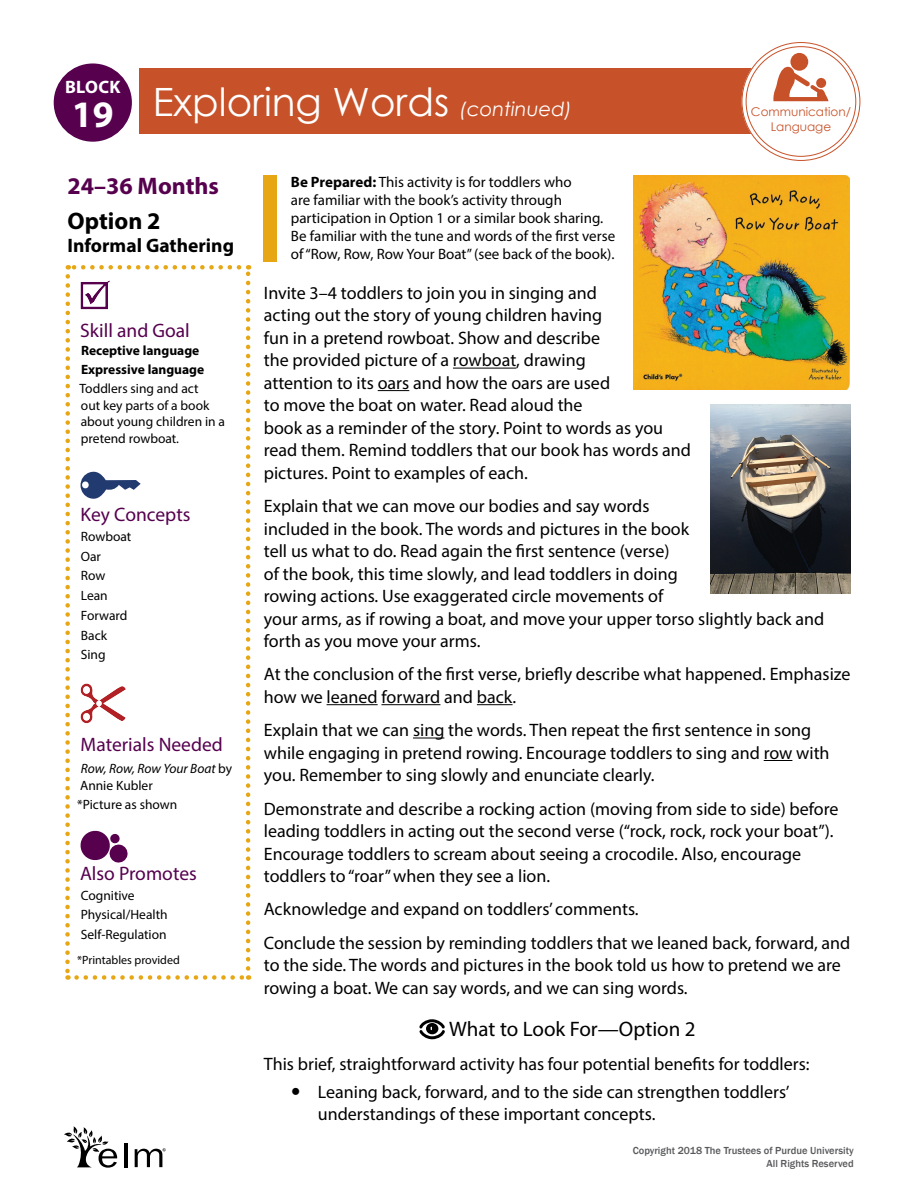
<style>
.page{position:relative;width:918px;height:1188px;background:#fff}
.page>*{position:absolute;margin:0;border:0;box-sizing:border-box;transform-origin:0 0}
.t1{font:39px "Century Gothic";color:#fff}
._1-07_I-T_Age{font:700 24px "Myriad Pro";color:#56004e}
._1-11_I-T_Option_Sub{font:700 24px "Myriad Pro";color:#000}
._4-MISC_What_to_Look{font:21px "Myriad Pro";color:#000}
._2-01_Sidebar_Subhea{font:19.5px "Myriad Pro";color:#56004e}
._1-08_Group_Size{font:700 19.5px "Myriad Pro";color:#000}
._3-13_IT_Body{font:18px/22.5px "Myriad Pro";color:#000}
.t2{font:700 18px "Myriad Pro";letter-spacing:.02em;color:#fff}
._3-IT_MISC_Be_Prepar{font:15px/18px "Myriad Pro";color:#000}
._2-02_Learning_Goal{font:13.5px/16.5px "Myriad Pro";color:#000}
._2-05_I-T_Sidebar_Bo{font:13.5px "Myriad Pro";color:#000}
._2-02a_Skill{font:700 13.5px "Myriad Pro";color:#000}
._2-08_I-T_Key_Concep{font:13.5px "Myriad Pro";color:#000}
._2-07_Shared_Reading{font:italic 13.5px/16.5px "Myriad Pro";color:#000}
.t3{font:12px/14.4px "Century Gothic";color:#c75229;text-align:center}
._2-06_Printable{font:12px "Myriad Pro";color:#000}
.t4{font:500 10.5px/12.6px "Franklin Gothic";color:#58595b;text-align:right}
.s1{font-style:italic;font-size:19.5px}
.s2{font-style:normal}
.s3{font-weight:700}
</style>
<div class="page">
<div style="left:140px;top:68px;width:616px;height:66px;background:#c75229"></div>
<div style="left:744px;top:45px;width:114px;height:113px;background:#fff;border-radius:50%"></div>
<div style="left:742px;top:42px;width:118px;height:119px;border:5px solid #fff;border-radius:50%"></div>
<div style="left:54px;top:63px;width:78px;height:79px;background:#56004e;border-radius:50%"></div>
<div style="left:790px;top:53px;width:18px;height:18px;background:#c75229;border-radius:50%"></div>
<svg style="left:773px;top:66px;width:55px;height:35px"></svg>
<svg style="left:81px;top:280px;width:29px;height:29px"></svg>
<svg style="left:81px;top:472px;width:60px;height:27px"></svg>
<svg style="left:81px;top:684px;width:45px;height:39px"></svg>
<svg style="left:81px;top:831px;width:47px;height:32px"></svg>
<svg style="left:77px;top:975px;width:172px;height:5px"></svg>
<svg style="left:246px;top:265px;width:4px;height:703px"></svg>
<svg style="left:68px;top:265px;width:171px;height:5px"></svg>
<svg style="left:65px;top:276px;width:5px;height:704px"></svg>
<img style="left:634px;top:176px;width:215px;height:214px">
<img style="left:710px;top:404px;width:140px;height:189px">
<div style="left:264px;top:176px;width:13px;height:86px;background:#e7a614"></div>
<hr style="left:453px;top:368px;width:63px;height:1px;background:#000">
<hr style="left:378px;top:390px;width:31px;height:1px;background:#000">
<hr style="left:327px;top:704px;width:51px;height:1px;background:#000">
<hr style="left:381px;top:704px;width:59px;height:1px;background:#000">
<hr style="left:477px;top:704px;width:36px;height:1px;background:#000">
<hr style="left:413px;top:738px;width:31px;height:1px;background:#000">
<svg style="left:764px;top:760px;width:28px;height:1px"></svg>
<svg style="left:419px;top:1019px;width:26px;height:20px"></svg>
<hr style="left:124px;top:1143px;width:3px;height:24px;background:#000">
<svg style="left:64px;top:1126px;width:53px;height:42px"></svg>
<svg style="left:135px;top:1148px;width:31px;height:19px"></svg>
<p class="t2" style="left:65px;top:75px;width:57px">BLOCK</p>
<h1 class="t1" style="left:72px;top:75px;width:501px"><sub>19</sub> Exploring Words <span class="s1">(continued)</span></h1>
<p class="t3" style="left:751px;top:105px;width:101px">Communication/<br>Language</p>
<h1 class="_1-07_I-T_Age" style="left:68px;top:170px;width:153px">24–36 Months</h1>
<p class="_1-11_I-T_Option_Sub" style="left:68px;top:205px;width:95px">Option 2</p>
<h2 class="_1-08_Group_Size" style="left:68px;top:232px;width:168px">Informal Gathering</h2>
<p class="_2-01_Sidebar_Subhea" style="left:80px;top:319px;width:111px">Skill and Goal</p>
<p class="_2-02a_Skill" style="left:81px;top:342px;width:120px">Receptive language</p>
<p class="_2-02a_Skill" style="left:81px;top:360px;width:125px">Expressive language</p>
<p class="_2-02_Learning_Goal" style="left:80px;top:380px;width:147px">Toddlers sing and act<br>out key parts of a book about young children in a pretend rowboat.</p>
<p class="_2-01_Sidebar_Subhea" style="left:81px;top:503px;width:111px">Key Concepts</p>
<p class="_2-08_I-T_Key_Concep" style="left:81px;top:528px;width:52px">Rowboat</p>
<p class="_2-08_I-T_Key_Concep" style="left:81px;top:548px;width:22px">Oar</p>
<p class="_2-08_I-T_Key_Concep" style="left:81px;top:568px;width:26px">Row</p>
<p class="_2-08_I-T_Key_Concep" style="left:81px;top:587px;width:28px">Lean</p>
<p class="_2-08_I-T_Key_Concep" style="left:81px;top:607px;width:48px">Forward</p>
<p class="_2-08_I-T_Key_Concep" style="left:81px;top:627px;width:28px">Back</p>
<p class="_2-08_I-T_Key_Concep" style="left:81px;top:647px;width:26px">Sing</p>
<p class="_2-01_Sidebar_Subhea" style="left:81px;top:733px;width:144px">Materials Needed</p>
<p class="_2-07_Shared_Reading" style="left:80px;top:760px;width:153px">Row, Row, Row Your Boat <span class="s2">by<br>Annie Kubler</span></p>
<p class="_2-05_I-T_Sidebar_Bo" style="left:77px;top:797px;width:102px">*Picture as shown</p>
<p class="_2-01_Sidebar_Subhea" style="left:80px;top:861px;width:118px">Also Promotes</p>
<p class="_2-05_I-T_Sidebar_Bo" style="left:81px;top:887px;width:55px">Cognitive</p>
<p class="_2-05_I-T_Sidebar_Bo" style="left:81px;top:907px;width:88px">Physical/Health</p>
<p class="_2-05_I-T_Sidebar_Bo" style="left:81px;top:926px;width:88px">Self-Regulation</p>
<p class="_2-06_Printable" style="left:77px;top:953px;width:104px">*Printables provided</p>
<p class="_3-IT_MISC_Be_Prepar" style="left:291px;top:172px;width:326px"><span class="s3">Be Prepared:</span> This activity is for toddlers who<br>are familiar with the book’s activity through participation in Option 1 or a similar book sharing.<br>Be familiar with the tune and words of the first verse of “Row, Row, Row Your Boat” (see back of the book).</p>
<p class="_3-13_IT_Body" style="left:264px;top:281px;width:429px">Invite 3–4 toddlers to join you in singing and<br>acting out the story of young children having<br>fun in a pretend rowboat. Show and describe<br>the provided picture of a rowboat, drawing<br>attention to its oars and how the oars are used<br>to move the boat on water. Read aloud the<br>book as a reminder of the story. Point to words as you read them. Remind toddlers that our book has words and pictures. Point to examples of each.</p>
<p class="_3-13_IT_Body" style="left:264px;top:495px;width:562px">Explain that we can move our bodies and say words<br>included in the book. The words and pictures in the book<br>tell us what to do. Read again the first sentence (verse)<br>of the book, this time slowly, and lead toddlers in doing<br>rowing actions. Use exaggerated circle movements of<br>your arms, as if rowing a boat, and move your upper torso slightly back and forth as you move your arms.</p>
<p class="_3-13_IT_Body" style="left:264px;top:663px;width:588px">At the conclusion of the first verse, briefly describe what happened. Emphasize how we leaned forward and back.</p>
<p class="_3-13_IT_Body" style="left:264px;top:719px;width:567px">Explain that we can sing the words. Then repeat the first sentence in song while engaging in pretend rowing. Encourage toddlers to sing and row with you. Remember to sing slowly and enunciate clearly.</p>
<p class="_3-13_IT_Body" style="left:264px;top:797px;width:576px">Demonstrate and describe a rocking action (moving from side to side) before leading toddlers in acting out the second verse (“rock, rock, rock your boat”).<br>Encourage toddlers to scream about seeing a crocodile. Also, encourage toddlers to “roar” when they see a lion.</p>
<p class="_3-13_IT_Body" style="left:264px;top:898px;width:376px">Acknowledge and expand on toddlers’ comments.</p>
<p class="_3-13_IT_Body" style="left:264px;top:931px;width:588px">Conclude the session by reminding toddlers that we leaned back, forward, and to the side. The words and pictures in the book told us how to pretend we are rowing a boat. We can say words, and we can sing words.</p>
<p class="_4-MISC_What_to_Look" style="left:449px;top:1016px;width:248px">What to Look For—Option 2</p>
<p class="_3-13_IT_Body" style="left:264px;top:1052px;width:547px">This brief, straightforward activity has four potential benefits for toddlers:</p>
<p class="_3-13_IT_Body" style="left:318px;top:1080px;width:473px">Leaning back, forward, and to the side can strengthen toddlers’ understandings of these important concepts.</p>
<p class="t4" style="left:633px;top:1145px;width:223px">Copyright 2018 The Trustees of Purdue University<br>All Rights Reserved</p>
</div>
